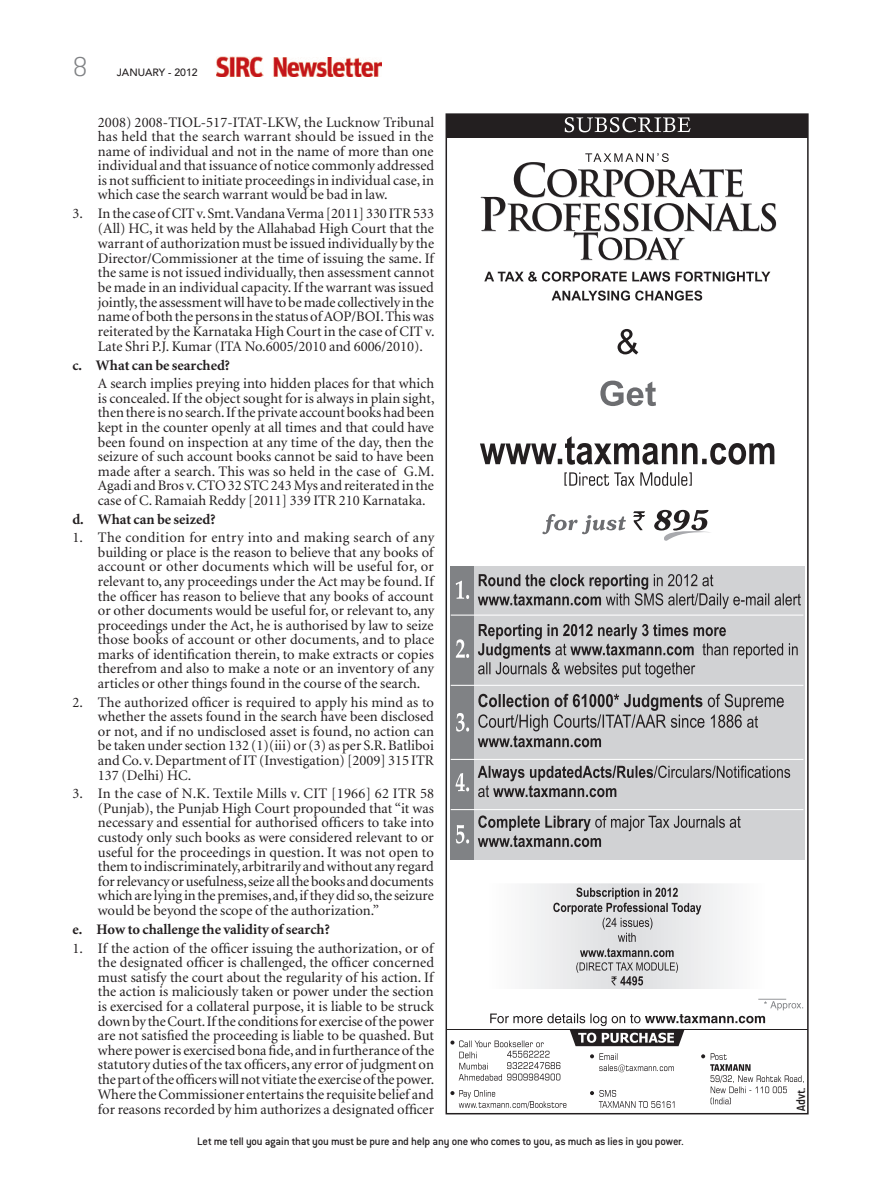
<style>
.page{position:relative;width:881px;height:1191px;background:#fff}
.page>*{position:absolute;margin:0;border:0;box-sizing:border-box;transform-origin:0 0}
.t1{font:200 30px "Conduit ITC";color:#808285}
.t2{font:14.55px/14.5px "Minion";color:#231f20;text-align:justify}
.t3{font:700 14.55px "Minion";color:#231f20}
.t4{font:500 12px "Conduit ITC";letter-spacing:-.015em;color:#231f20}
.t5{font:700 12px "A Udimat";color:#231f20}
.t6{font:500 10.5px "Avenir";color:#231f20}
.s1{font-weight:700}
</style>
<div class="page">
<img style="left:272px;top:57px;width:110px;height:20px">
<img style="left:216px;top:56px;width:48px;height:21px">
<hr style="left:446px;top:1029px;width:361px;height:1px;background:#231f20">
<div style="left:446px;top:114px;width:361px;height:23px;background:#231f20"></div>
<div style="left:445px;top:113px;width:363px;height:1001px;border:2px solid #231f20"></div>
<svg style="left:484px;top:271px;width:286px;height:30px"></svg>
<svg style="left:617px;top:329px;width:21px;height:25px"></svg>
<svg style="left:600px;top:380px;width:55px;height:26px"></svg>
<svg style="left:480px;top:436px;width:294px;height:29px"></svg>
<svg style="left:564px;top:472px;width:127px;height:14px"></svg>
<svg style="left:553px;top:887px;width:148px;height:98px;background:#cdcdce"></svg>
<svg style="left:542px;top:514px;width:83px;height:20px"></svg>
<svg style="left:633px;top:510px;width:77px;height:31px"></svg>
<div style="left:450px;top:566px;width:353px;height:293px;background:#d1d2d4"></div>
<svg style="left:477px;top:574px;width:323px;height:273px"></svg>
<div style="left:450px;top:566px;width:23px;height:293px;background:#808285"></div>
<hr style="left:450px;top:614px;width:353px;height:1px;background:#fff">
<hr style="left:450px;top:685px;width:353px;height:1px;background:#fff">
<hr style="left:450px;top:759px;width:353px;height:1px;background:#fff">
<hr style="left:450px;top:809px;width:353px;height:1px;background:#fff">
<svg style="left:455px;top:580px;width:14px;height:19px"></svg>
<svg style="left:455px;top:639px;width:14px;height:19px"></svg>
<svg style="left:456px;top:713px;width:13px;height:18px"></svg>
<svg style="left:455px;top:773px;width:14px;height:18px"></svg>
<svg style="left:455px;top:825px;width:14px;height:18px"></svg>
<svg style="left:564px;top:117px;width:126px;height:15px"></svg>
<svg style="left:480px;top:153px;width:296px;height:108px"></svg>
<svg style="left:450px;top:998px;width:353px;height:110px"></svg>
<p class="t1" style="left:72px;top:48px;width:17px">8</p>
<p class="t6" style="left:117px;top:68px;width:82px">JANUARY - 2012</p>
<p class="t2" style="left:98px;top:116px;width:338px">2008) 2008-TIOL-517-ITAT-LKW, the Lucknow Tribunal has held that the search warrant should be issued in the name of individual and not in the name of more than one individual and that issuance of notice commonly addressed is not sufficient to initiate proceedings in individual case, in which case the search warrant would be bad in law.</p>
<p class="t2" style="left:98px;top:208px;width:338px;text-indent:-26px">3. In the case of CIT v. Smt. Vandana Verma [2011] 330 ITR 533 (All) HC, it was held by the Allahabad High Court that the warrant of authorization must be issued individually by the Director/Commissioner at the time of issuing the same. If the same is not issued individually, then assessment cannot be made in an individual capacity. If the warrant was issued jointly, the assessment will have to be made collectively in the name of both the persons in the status of AOP/BOI. This was reiterated by the Karnataka High Court in the case of CIT v.<br>Late Shri P.J. Kumar (ITA No.6005/2010 and 6006/2010).</p>
<p class="t2" style="left:98px;top:357px;width:337px;line-height:18.8px;text-indent:-26px"><span class="s1">c. What can be searched?<br></span>A search implies preying into hidden places for that which</p>
<p class="t2" style="left:98px;top:392px;width:338px">is concealed. If the object sought for is always in plain sight, then there is no search. If the private account books had been kept in the counter openly at all times and that could have been found on inspection at any time of the day, then the seizure of such account books cannot be said to have been made after a search. This was so held in the case of G.M.<br>Agadi and Bros v. CTO 32 STC 243 Mys and reiterated in the case of C. Ramaiah Reddy [2011] 339 ITR 210 Karnataka.</p>
<p class="t3" style="left:72px;top:513px;width:145px">d. What can be seized?</p>
<p class="t2" style="left:98px;top:531px;width:338px;text-indent:-26px">1. The condition for entry into and making search of any building or place is the reason to believe that any books of account or other documents which will be useful for, or relevant to, any proceedings under the Act may be found. If the officer has reason to believe that any books of account or other documents would be useful for, or relevant to, any proceedings under the Act, he is authorised by law to seize those books of account or other documents, and to place marks of identification therein, to make extracts or copies therefrom and also to make a note or an inventory of any articles or other things found in the course of the search.</p>
<p class="t2" style="left:98px;top:696px;width:337px;text-indent:-26px">2. The authorized officer is required to apply his mind as to whether the assets found in the search have been disclosed or not, and if no undisclosed asset is found, no action can be taken under section 132 (1)(iii) or (3) as per S.R. Batliboi and Co. v. Department of IT (Investigation) [2009] 315 ITR 137 (Delhi) HC.</p>
<p class="t2" style="left:98px;top:787px;width:338px;text-indent:-26px">3. In the case of N.K. Textile Mills v. CIT [1966] 62 ITR 58 (Punjab), the Punjab High Court propounded that “it was necessary and essential for authorised officers to take into custody only such books as were considered relevant to or useful for the proceedings in question. It was not open to them to indiscriminately, arbitrarily and without any regard for relevancy or usefulness, seize all the books and documents which are lying in the premises, and, if they did so, the seizure would be beyond the scope of the authorization.”</p>
<p class="t3" style="left:72px;top:923px;width:259px">e. How to challenge the validity of search?</p>
<p class="t2" style="left:98px;top:942px;width:338px;text-indent:-26px">1. If the action of the officer issuing the authorization, or of the designated officer is challenged, the officer concerned must satisfy the court about the regularity of his action. If the action is maliciously taken or power under the section is exercised for a collateral purpose, it is liable to be struck down by the Court. If the conditions for exercise of the power are not satisfied the proceeding is liable to be quashed. But where power is exercised bona fide, and in furtherance of the statutory duties of the tax officers, any error of judgment on the part of the officers will not vitiate the exercise of the power.<br>Where the Commissioner entertains the requisite belief and for reasons recorded by him authorizes a designated officer</p>
<p class="t4" style="left:197px;top:1137px;width:487px">Let me tell you again that you must be pure and help any one who comes to you, as much as lies in you power.</p>
<p class="t5" style="left:795px;top:1110px;width:24px;rotate:-90deg">Advt.</p>
</div>
